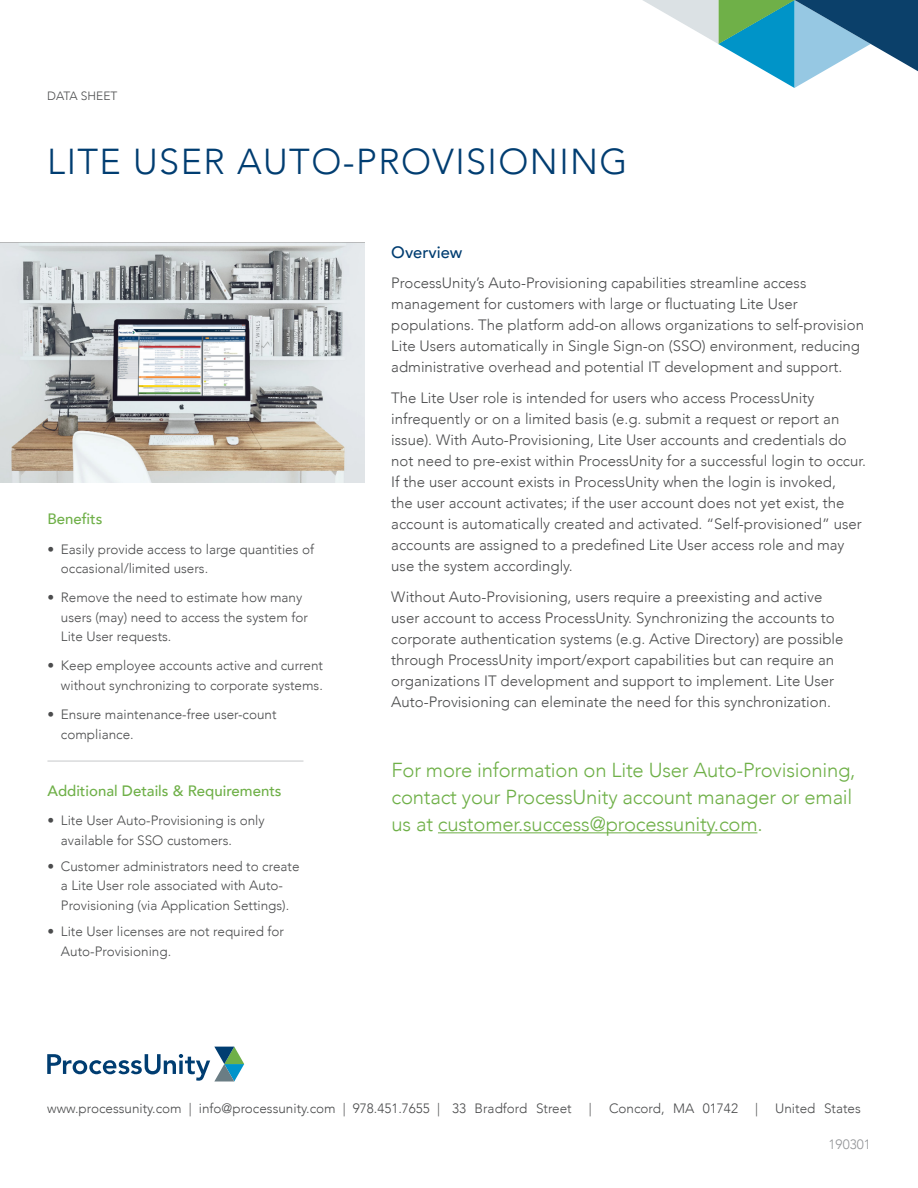
<style>
.page{position:relative;width:918px;height:1188px;background:#fff}
.page>*{position:absolute;margin:0;border:0;box-sizing:border-box;transform-origin:0 0}
.Headline{font:300 36px "Avenir";letter-spacing:.04em;color:#003d71}
.Sidebar2___Subhead{font:300 20.25px/27px "Avenir";letter-spacing:-.01em;color:#6fb048}
.Body_Copy___Subhead{font:500 16.5px "Avenir";color:#003d71}
.Body_Copy{font:300 15px/21px "Avenir";color:#4b4c4d}
.Sidebar1___Subhead{font:500 15px "Avenir";color:#6fb048}
.Sidebar___Body_copy{font:300 13.5px/19.5px "Avenir";color:#4b4c4d}
.Body_Copy-2{font:300 13.5px "Avenir";color:#939598}
.Collateral{font:300 12px "Avenir";color:#4b4c4d}
</style>
<div class="page">
<svg style="left:643px;top:0;width:275px;height:88px"></svg>
<hr style="left:47px;top:761px;width:256px;height:1px;background:#c7c8ca">
<img style="left:0;top:243px;width:364px;height:240px">
<hr style="left:438px;top:832px;width:319px;height:1px;background:#6fb048">
<svg style="left:47px;top:1047px;width:197px;height:35px"></svg>
<p class="Collateral" style="left:47px;top:89px;width:72px">DATA SHEET</p>
<p class="Headline" style="left:47px;top:141px;width:582px">LITE USER AUTO-PROVISIONING</p>
<p class="Sidebar1___Subhead" style="left:47px;top:506px;width:57px">Benefits</p>
<p class="Sidebar___Body_copy" style="left:61px;top:539px;width:255px;text-indent:-14px">• Easily provide access to large quantities of occasional/limited users.</p>
<p class="Sidebar___Body_copy" style="left:61px;top:588px;width:248px;text-indent:-14px">• Remove the need to estimate how many users (may) need to access the system for<br>Lite User requests.</p>
<p class="Sidebar___Body_copy" style="left:47px;top:656px;width:277px;text-align:right">• Keep employee accounts active and current without synchronizing to corporate systems.</p>
<p class="Sidebar___Body_copy" style="left:61px;top:705px;width:217px;text-indent:-14px">• Ensure maintenance-free user-count compliance.</p>
<p class="Sidebar1___Subhead" style="left:47px;top:778px;width:236px">Additional Details &amp; Requirements</p>
<p class="Sidebar___Body_copy" style="left:61px;top:811px;width:205px;text-indent:-14px">• Lite User Auto-Provisioning is only available for SSO customers.</p>
<p class="Sidebar___Body_copy" style="left:47px;top:856px;width:254px;text-align:center">• Customer administrators need to create a Lite User role associated with Auto-<br>Provisioning (via Application Settings).</p>
<p class="Sidebar___Body_copy" style="left:61px;top:922px;width:225px;text-indent:-14px">• Lite User licenses are not required for<br>Auto-Provisioning.</p>
<p class="Body_Copy___Subhead" style="left:391px;top:238px;width:73px">Overview</p>
<p class="Body_Copy" style="left:391px;top:273px;width:474px">ProcessUnity’s Auto-Provisioning capabilities streamline access management for customers with large or fluctuating Lite User populations. The platform add-on allows organizations to self-provision Lite Users automatically in Single Sign-on (SSO) environment, reducing administrative overhead and potential IT development and support.</p>
<p class="Body_Copy" style="left:391px;top:387px;width:476px">The Lite User role is intended for users who access ProcessUnity infrequently or on a limited basis (e.g. submit a request or report an issue). With Auto-Provisioning, Lite User accounts and credentials do not need to pre-exist within ProcessUnity for a successful login to occur.<br>If the user account exists in ProcessUnity when the login is invoked,<br>the user account activates; if the user account does not yet exist, the account is automatically created and activated. “Self-provisioned” user accounts are assigned to a predefined Lite User access role and may use the system accordingly.</p>
<p class="Body_Copy" style="left:391px;top:586px;width:454px">Without Auto-Provisioning, users require a preexisting and active user account to access ProcessUnity. Synchronizing the accounts to corporate authentication systems (e.g. Active Directory) are possible through ProcessUnity import/export capabilities but can require an organizations IT development and support to implement. Lite User Auto-Provisioning can eleminate the need for this synchronization.</p>
<p class="Sidebar2___Subhead" style="left:392px;top:757px;width:466px">For more information on Lite User Auto-Provisioning, contact your ProcessUnity account manager or email us at customer.success@processunity.com.</p>
<p class="Sidebar___Body_copy" style="left:47px;top:1099px;width:526px">www.processunity.com | info@processunity.com | 978.451.7655 | 33 Bradford Street</p>
<p class="Sidebar___Body_copy" style="left:589px;top:1099px;width:4px">|</p>
<p class="Sidebar___Body_copy" style="left:609px;top:1099px;width:131px">Concord, MA 01742</p>
<p class="Sidebar___Body_copy" style="left:755px;top:1099px;width:4px">|</p>
<p class="Sidebar___Body_copy" style="left:775px;top:1099px;width:87px">United States</p>
<p class="Body_Copy-2" style="left:829px;top:1136px;width:44px">190301</p>
</div>
